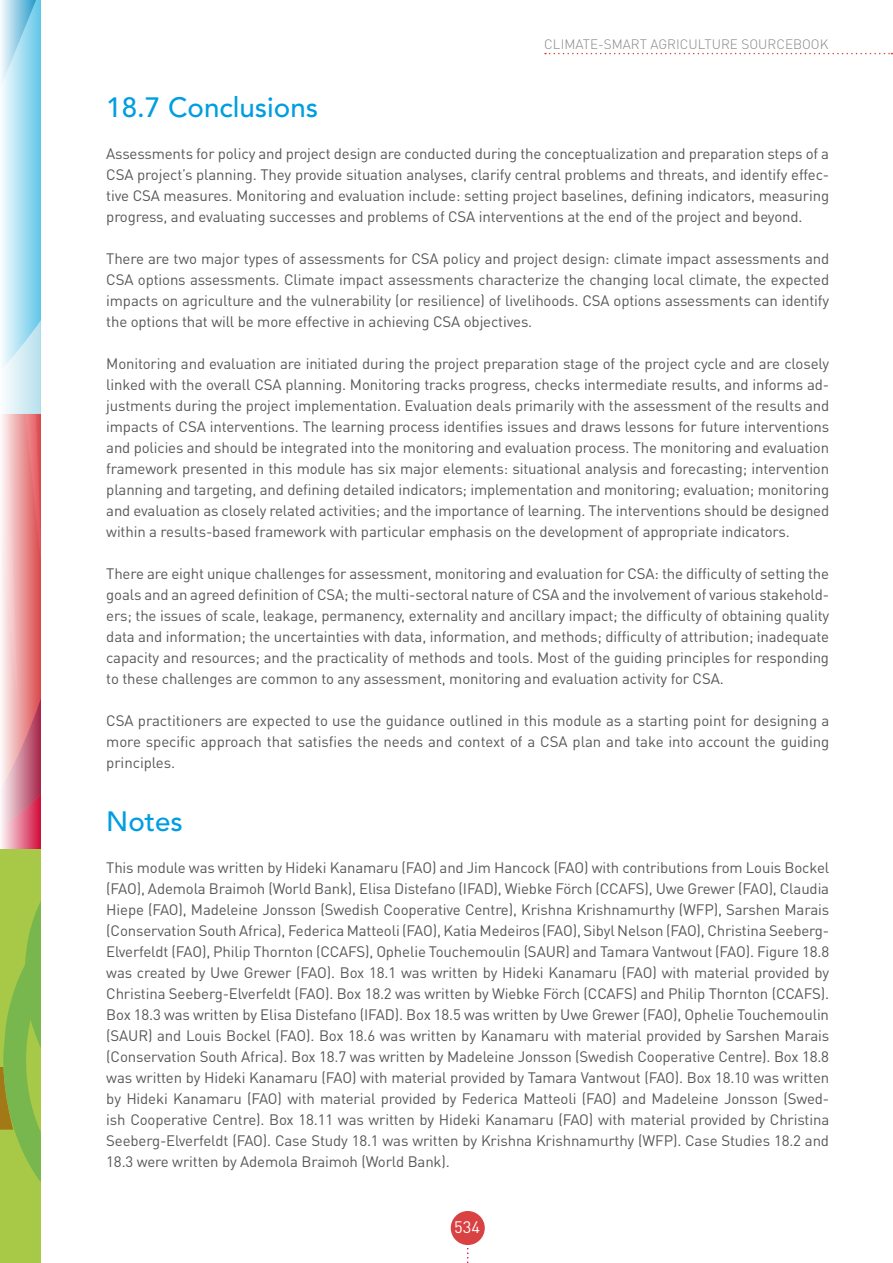
<style>
.page{position:relative;width:893px;height:1263px;background:#fff}
.page>*{position:absolute;margin:0;border:0;box-sizing:border-box;transform-origin:0 0}
.t1{font:500 27.75px "Avenir LT Std";color:#009ee0}
.t2{font:16.5px "DIN Pro";color:#fff}
.t3{font:15px/21px "DIN Pro";letter-spacing:-.01em;color:#58585a;text-align:justify}
.t4{font:300 13.5px "DIN Pro";color:#87888a}
</style>
<div class="page">
<svg style="left:467px;top:1248px;width:2px;height:15px"></svg>
<div style="left:451px;top:1211px;width:34px;height:34px;background:#d94143;border-radius:50%"></div>
<div style="left:0;top:849px;width:41px;height:414px;background:#a8c848"></div>
<svg style="left:0;top:901px;width:41px;height:281px"></svg>
<svg style="left:545px;top:53px;width:347px;height:1px"></svg>
<svg style="left:1px;top:0;width:40px;height:849px"></svg>
<p class="t4" style="left:544px;top:35px;width:286px">CLIMATE-SMART AGRICULTURE SOURCEBOOK</p>
<p class="t1" style="left:106px;top:91px;width:213px">18.7 Conclusions</p>
<p class="t3" style="left:106px;top:142px;width:724px">Assessments for policy and project design are conducted during the conceptualization and preparation steps of a CSA project’s planning. They provide situation analyses, clarify central problems and threats, and identify effec&shy;tive CSA measures. Monitoring and evaluation include: setting project baselines, defining indicators, measuring progress, and evaluating successes and problems of CSA interventions at the end of the project and beyond.</p>
<p class="t3" style="left:106px;top:247px;width:724px">There are two major types of assessments for CSA policy and project design: climate impact assessments and CSA options assessments. Climate impact assessments characterize the changing local climate, the expected impacts on agriculture and the vulnerability (or resilience) of livelihoods. CSA options assessments can identify the options that will be more effective in achieving CSA objectives.</p>
<p class="t3" style="left:106px;top:352px;width:724px">Monitoring and evaluation are initiated during the project preparation stage of the project cycle and are closely linked with the overall CSA planning. Monitoring tracks progress, checks intermediate results, and informs ad&shy;justments during the project implementation. Evaluation deals primarily with the assessment of the results and impacts of CSA interventions. The learning process identifies issues and draws lessons for future interventions and policies and should be integrated into the monitoring and evaluation process. The monitoring and evaluation framework presented in this module has six major elements: situational analysis and forecasting; intervention planning and targeting, and defining detailed indicators; implementation and monitoring; evaluation; monitoring and evaluation as closely related activities; and the importance of learning. The interventions should be designed within a results-based framework with particular emphasis on the development of appropriate indicators.</p>
<p class="t3" style="left:106px;top:562px;width:724px">There are eight unique challenges for assessment, monitoring and evaluation for CSA: the difficulty of setting the goals and an agreed definition of CSA; the multi-sectoral nature of CSA and the involvement of various stakehold&shy;ers; the issues of scale, leakage, permanency, externality and ancillary impact; the difficulty of obtaining quality data and information; the uncertainties with data, information, and methods; difficulty of attribution; inadequate capacity and resources; and the practicality of methods and tools. Most of the guiding principles for responding to these challenges are common to any assessment, monitoring and evaluation activity for CSA.</p>
<p class="t3" style="left:106px;top:709px;width:724px">CSA practitioners are expected to use the guidance outlined in this module as a starting point for designing a more specific approach that satisfies the needs and context of a CSA plan and take into account the guiding principles.</p>
<p class="t1" style="left:106px;top:805px;width:78px">Notes</p>
<p class="t3" style="left:106px;top:856px;width:724px">This module was written by Hideki Kanamaru (FAO) and Jim Hancock (FAO) with contributions from Louis Bockel (FAO), Ademola Braimoh (World Bank), Elisa Distefano (IFAD), Wiebke Förch (CCAFS), Uwe Grewer (FAO), Claudia Hiepe (FAO), Madeleine Jonsson (Swedish Cooperative Centre), Krishna Krishnamurthy (WFP), Sarshen Marais (Conservation South Africa), Federica Matteoli (FAO), Katia Medeiros (FAO), Sibyl Nelson (FAO), Christina Seeberg-Elverfeldt (FAO), Philip Thornton (CCAFS), Ophelie Touchemoulin (SAUR) and Tamara Vantwout (FAO). Figure 18.8 was created by Uwe Grewer (FAO). Box 18.1 was written by Hideki Kanamaru (FAO) with material provided by Christina Seeberg-Elverfeldt (FAO). Box 18.2 was written by Wiebke Förch (CCAFS) and Philip Thornton (CCAFS).<br>Box 18.3 was written by Elisa Distefano (IFAD). Box 18.5 was written by Uwe Grewer (FAO), Ophelie Touchemoulin (SAUR) and Louis Bockel (FAO). Box 18.6 was written by Kanamaru with material provided by Sarshen Marais (Conservation South Africa). Box 18.7 was written by Madeleine Jonsson (Swedish Cooperative Centre). Box 18.8 was written by Hideki Kanamaru (FAO) with material provided by Tamara Vantwout (FAO). Box 18.10 was written by Hideki Kanamaru (FAO) with material provided by Federica Matteoli (FAO) and Madeleine Jonsson (Swed&shy;ish Cooperative Centre). Box 18.11 was written by Hideki Kanamaru (FAO) with material provided by Christina Seeberg-Elverfeldt (FAO). Case Study 18.1 was written by Krishna Krishnamurthy (WFP). Case Studies 18.2 and 18.3 were written by Ademola Braimoh (World Bank).</p>
<p class="t2" style="left:454px;top:1216px;width:27px">534</p>
</div>
